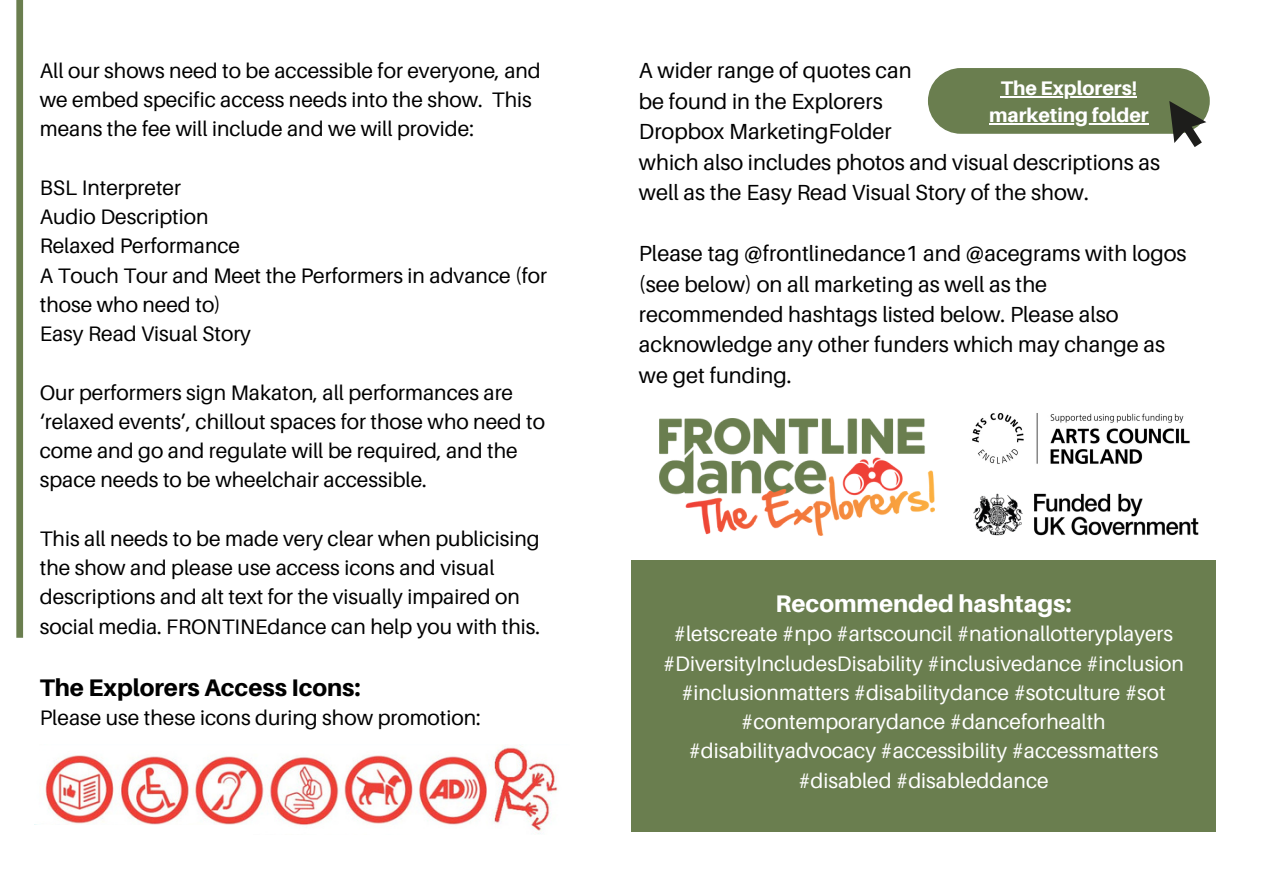
<style>
.page{position:relative;width:1263px;height:894px;background:#fff}
.page>*{position:absolute;margin:0;border:0;box-sizing:border-box;transform-origin:0 0}
.t1{font:800 24px "Aileron";color:#000}
.t2{font:800 24px "Aileron";color:#fff}
.t3{font:21.9px/30.5px "Aileron";color:#000}
.t4{font:21px/29.2px "Aileron";color:#000}
.t5{font:21px/29.2px "Aileron";color:#fff;text-align:center}
.t6{font:800 19.65px "Aileron";color:#fff}
</style>
<div class="page">
<div style="left:631px;top:560px;width:585px;height:271px;background:#6a7e4f"></div>
<img style="left:659px;top:418px;width:276px;height:117px">
<img style="left:972px;top:413px;width:218px;height:51px">
<img style="left:973px;top:493px;width:226px;height:43px">
<div style="left:928px;top:68px;width:282px;height:66px;background:#6a7e4f;border-radius:33px"></div>
<hr style="left:1001px;top:96px;width:136px;height:1px;background:#fff">
<hr style="left:989px;top:123px;width:160px;height:1px;background:#fff">
<div style="left:16px;top:0;width:7px;height:637px;background:#6a7e4f"></div>
<svg style="left:1169px;top:101px;width:37px;height:46px"></svg>
<img style="left:44px;top:744px;width:514px;height:87px">
<div style="left:0;top:824px;width:253px;height:39px;background:#fff"></div>
<p class="t4" style="left:40px;top:55px;width:503px">All our shows need to be accessible for everyone, and we embed specific access needs into the show. This means the fee will include and we will provide:</p>
<p class="t4" style="left:40px;top:172px;width:143px">BSL Interpreter</p>
<p class="t4" style="left:40px;top:201px;width:170px">Audio Description</p>
<p class="t4" style="left:40px;top:231px;width:202px">Relaxed Performance</p>
<p class="t4" style="left:40px;top:260px;width:509px">A Touch Tour and Meet the Performers in advance (for those who need to)</p>
<p class="t4" style="left:40px;top:318px;width:213px">Easy Read Visual Story</p>
<p class="t4" style="left:40px;top:377px;width:507px">Our performers sign Makaton, all performances are ‘relaxed events’, chillout spaces for those who need to come and go and regulate will be required, and the space needs to be wheelchair accessible.</p>
<p class="t4" style="left:40px;top:523px;width:502px">This all needs to be made very clear when publicising the show and please use access icons and visual descriptions and alt text for the visually impaired on social media. FRONTINEdance can help you with this.</p>
<p class="t1" style="left:40px;top:672px;width:322px">The Explorers Access Icons:</p>
<p class="t4" style="left:40px;top:702px;width:443px">Please use these icons during show promotion:</p>
<p class="t3" style="left:639px;top:55px;width:274px">A wider range of quotes can</p>
<p class="t3" style="left:639px;top:85px;width:245px">be found in the Explorers</p>
<p class="t3" style="left:639px;top:116px;width:254px">Dropbox MarketingFolder</p>
<p class="t3" style="left:639px;top:146px;width:523px">which also includes photos and visual descriptions as well as the Easy Read Visual Story of the show.</p>
<p class="t3" style="left:639px;top:238px;width:549px">Please tag @frontlinedance1 and @acegrams with logos (see below) on all marketing as well as the recommended hashtags listed below. Please also acknowledge any other funders which may change as we get funding.</p>
<p class="t6" style="left:1001px;top:76px;width:138px">The Explorers!</p>
<p class="t6" style="left:989px;top:103px;width:161px">marketing folder</p>
<p class="t2" style="left:775px;top:588px;width:298px">Recommended hashtags:</p>
<p class="t5" style="left:663px;top:618px;width:523px">#letscreate #npo #artscouncil #nationallotteryplayers #DiversityIncludesDisability #inclusivedance #inclusion #inclusionmatters #disabilitydance #sotculture #sot #contemporarydance #danceforhealth #disabilityadvocacy #accessibility #accessmatters #disabled #disableddance</p>
</div>
